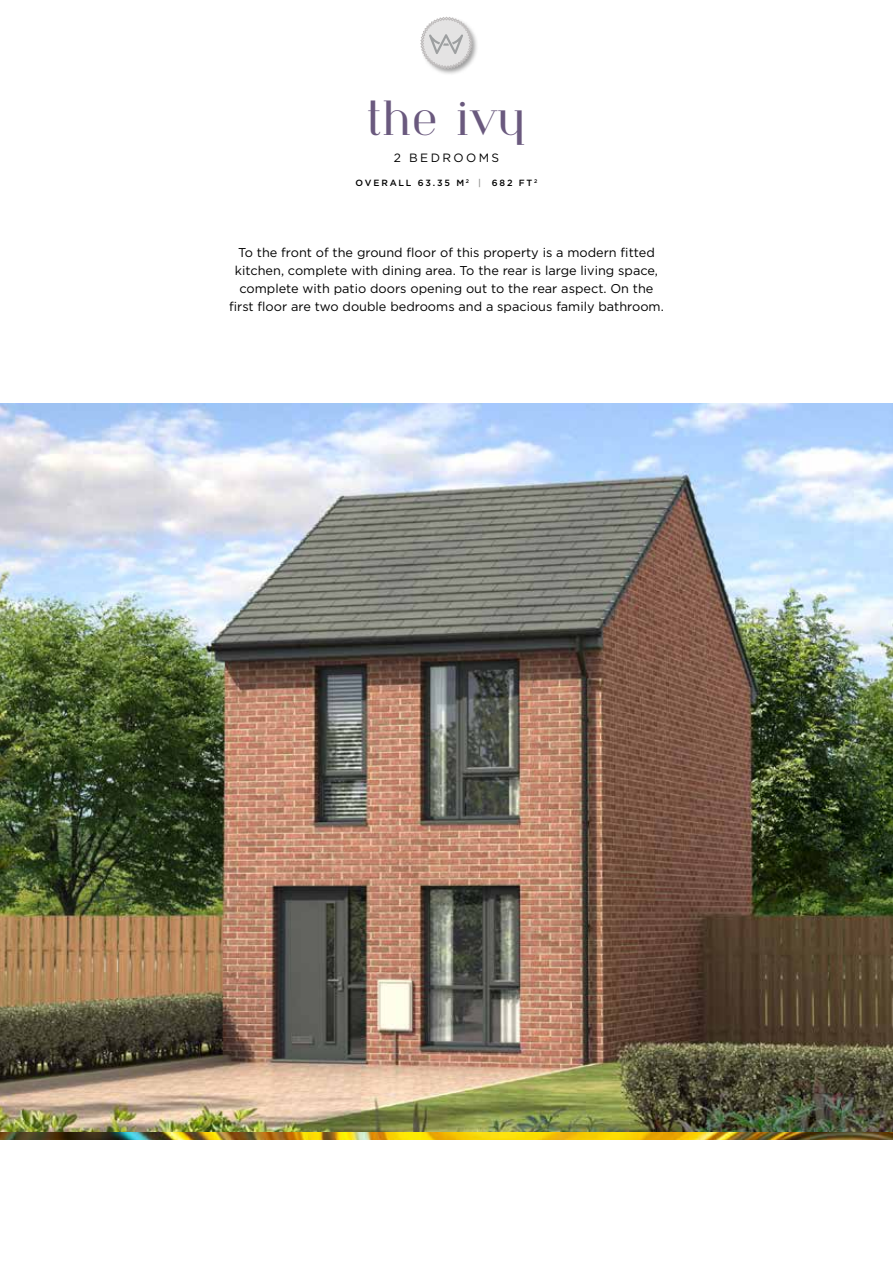
<style>
.page{position:relative;width:893px;height:1263px;background:#fff}
.page>*{position:absolute;margin:0;border:0;box-sizing:border-box;transform-origin:0 0}
.t1{font:37.5px "Bayer Type Archi Type";color:#6a597e}
.t2{font:12.75px/18px "Gotham";color:#000;text-align:center}
.t3{font:12px "Gotham";letter-spacing:.2em;color:#000}
.t4{font:500 9px "Gotham";letter-spacing:.2em;color:#000}
.s1{color:#959594}
</style>
<div class="page">
<div style="left:419px;top:16px;width:60px;height:60px;background:#000;opacity:.39"></div>
<svg style="left:420px;top:17px;width:52px;height:52px"></svg>
<img style="left:0;top:404px;width:893px;height:727px">
<h1 class="t1" style="left:366px;top:98px;width:162px">the ivy</h1>
<p class="t3" style="left:394px;top:151px;width:107px">2 BEDROOMS</p>
<p class="t4" style="left:356px;top:178px;width:183px">OVERALL 63.35 M <sup>2</sup> <span class="s1">|</span> 682 FT <sup>2</sup></p>
<p class="t2" style="left:229px;top:244px;width:436px">To the front of the ground floor of this property is a modern fitted kitchen, complete with dining area. To the rear is large living space, complete with patio doors opening out to the rear aspect. On the first floor are two double bedrooms and a spacious family bathroom.</p>
</div>
